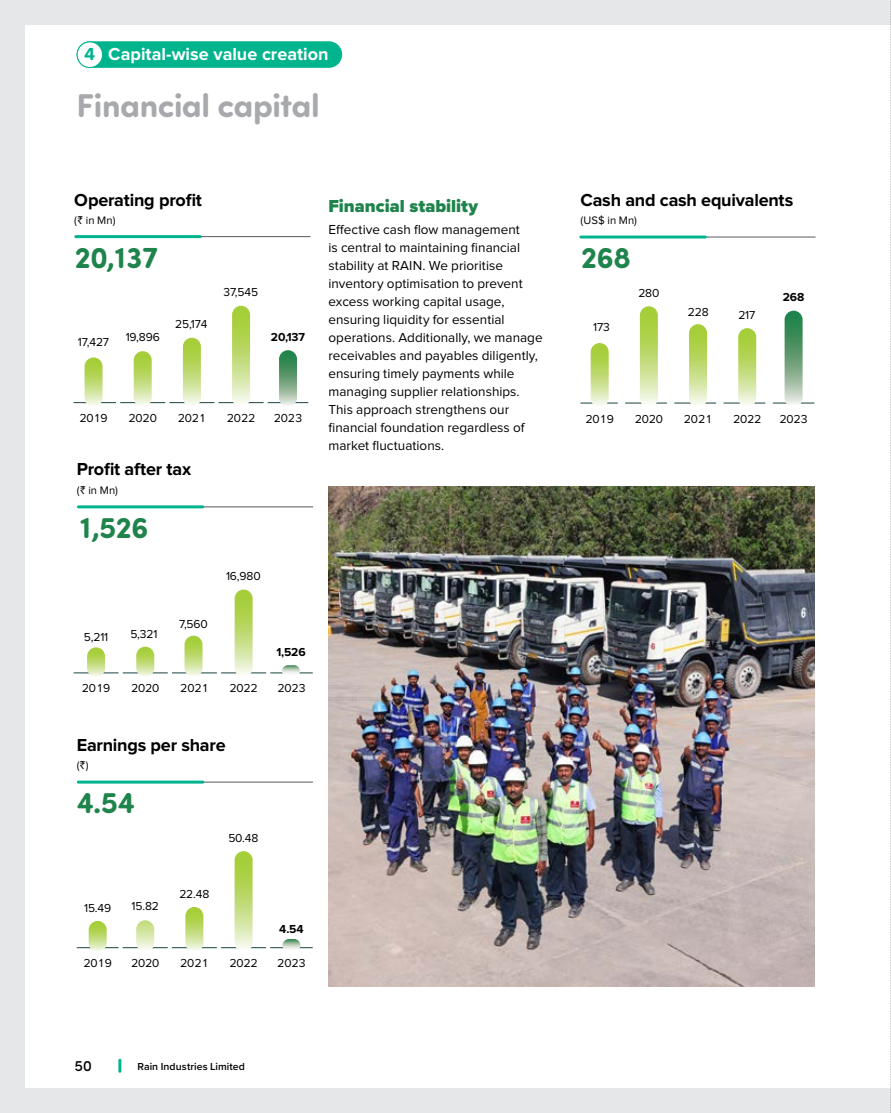
<style>
.page{position:relative;width:891px;height:1113px;background:#fff}
.page>*{position:absolute;margin:0;border:0;box-sizing:border-box;transform-origin:0 0}
.t1{font:700 33px "Sofia Pro Soft";letter-spacing:-.015em;color:#a7a9ac}
.t2{font:700 30px "Sofia Pro Soft";letter-spacing:-.045em;color:#1f844c}
.t3{font:700 18px "Proxima Nova";letter-spacing:-.01em;color:#000}
.t4{font:700 18px "Proxima Nova";color:#fff}
.t5{font:900 18px "Proxima Nova";color:#1f844c}
.t6{font:500 15px "Sofia Pro Soft";color:#000}
.t7{font:13.5px/18px "Proxima Nova";color:#000}
.t8{font:12px "Proxima Nova";letter-spacing:-.01em;color:#000}
.t9{font:700 12px "Proxima Nova";color:#000}
.t10{font:11.25px "Proxima Nova";letter-spacing:.01em;color:#000}
.t11{font:600 10.5px "Proxima Nova";letter-spacing:.005em;color:#000}
.s1{color:#00b48d}
.s2{font-family:"Rupee"}
</style>
<div class="page">
<div style="left:0;top:0;width:891px;height:1112px;background:#e6e7e8"></div>
<div style="left:26px;top:25px;width:865px;height:1062px;background:#fff"></div>
<hr style="left:74px;top:402px;width:42px;height:1px;background:#1c433e">
<svg style="left:85px;top:357px;width:18px;height:50px"></svg>
<hr style="left:120px;top:402px;width:45px;height:1px;background:#1c433e">
<svg style="left:134px;top:351px;width:18px;height:56px"></svg>
<hr style="left:169px;top:402px;width:45px;height:1px;background:#1c433e">
<svg style="left:183px;top:338px;width:18px;height:69px"></svg>
<hr style="left:219px;top:402px;width:45px;height:1px;background:#1c433e">
<svg style="left:232px;top:306px;width:18px;height:101px"></svg>
<hr style="left:268px;top:402px;width:40px;height:1px;background:#1c433e">
<svg style="left:279px;top:350px;width:18px;height:57px"></svg>
<hr style="left:143px;top:236px;width:167px;height:1px;background:#58595b">
<hr style="left:76px;top:235px;width:124px;height:3px;background:#00b48d">
<img style="left:329px;top:486px;width:485px;height:499px">
<hr style="left:580px;top:402px;width:38px;height:1px;background:#1c433e">
<svg style="left:591px;top:343px;width:18px;height:64px"></svg>
<hr style="left:625px;top:402px;width:42px;height:1px;background:#1c433e">
<svg style="left:640px;top:306px;width:18px;height:101px"></svg>
<hr style="left:674px;top:402px;width:42px;height:1px;background:#1c433e">
<svg style="left:689px;top:324px;width:18px;height:83px"></svg>
<hr style="left:724px;top:402px;width:41px;height:1px;background:#1c433e">
<svg style="left:738px;top:328px;width:18px;height:79px"></svg>
<hr style="left:773px;top:402px;width:41px;height:1px;background:#1c433e">
<svg style="left:785px;top:311px;width:18px;height:96px"></svg>
<hr style="left:648px;top:237px;width:167px;height:1px;background:#58595b">
<hr style="left:581px;top:235px;width:124px;height:3px;background:#00b48d">
<hr style="left:145px;top:781px;width:168px;height:1px;background:#58595b">
<hr style="left:78px;top:780px;width:125px;height:3px;background:#00b48d">
<hr style="left:77px;top:947px;width:42px;height:1px;background:#1c433e">
<svg style="left:89px;top:920px;width:18px;height:31px"></svg>
<hr style="left:123px;top:947px;width:45px;height:1px;background:#1c433e">
<svg style="left:136px;top:920px;width:18px;height:31px"></svg>
<hr style="left:172px;top:947px;width:45px;height:1px;background:#1c433e">
<svg style="left:185px;top:906px;width:18px;height:45px"></svg>
<hr style="left:221px;top:947px;width:45px;height:1px;background:#1c433e">
<svg style="left:235px;top:851px;width:18px;height:100px"></svg>
<hr style="left:270px;top:947px;width:43px;height:1px;background:#1c433e">
<svg style="left:282px;top:939px;width:18px;height:12px"></svg>
<hr style="left:145px;top:506px;width:168px;height:1px;background:#58595b">
<hr style="left:78px;top:505px;width:125px;height:3px;background:#00b48d">
<hr style="left:74px;top:672px;width:45px;height:1px;background:#1c433e">
<svg style="left:87px;top:647px;width:18px;height:30px"></svg>
<hr style="left:123px;top:672px;width:45px;height:1px;background:#1c433e">
<svg style="left:136px;top:646px;width:18px;height:31px"></svg>
<hr style="left:172px;top:672px;width:45px;height:1px;background:#1c433e">
<svg style="left:185px;top:635px;width:18px;height:42px"></svg>
<hr style="left:221px;top:672px;width:45px;height:1px;background:#1c433e">
<svg style="left:235px;top:589px;width:18px;height:88px"></svg>
<hr style="left:270px;top:672px;width:43px;height:1px;background:#1c433e">
<svg style="left:282px;top:665px;width:18px;height:12px"></svg>
<div style="left:77px;top:41px;width:265px;height:27px;background:#00b48d;border-radius:13px"></div>
<div style="left:77px;top:42px;width:26px;height:25px;background:#fff;border-radius:50%"></div>
<div style="left:77px;top:41px;width:26px;height:27px;border:1px solid #00b48d;border-radius:50%"></div>
<svg style="left:890px;top:1px;width:1px;height:1112px"></svg>
<svg style="left:118px;top:1060px;width:3px;height:11px"></svg>
<h3 class="t4" style="left:84px;top:44px;width:246px"><span class="s1">4</span> Capital-wise value creation</h3>
<h1 class="t1" style="left:77px;top:81px;width:245px">Financial capital</h1>
<h3 class="t3" style="left:74px;top:189px;width:129px">Operating profit</h3>
<p class="t10" style="left:74px;top:215px;width:43px">(<span class="s2">`</span> in Mn)</p>
<h2 class="t2" style="left:74px;top:235px;width:86px">20,137</h2>
<p class="t8" style="left:78px;top:336px;width:33px">17,427</p>
<p class="t8" style="left:126px;top:332px;width:36px">19,896</p>
<p class="t8" style="left:175px;top:318px;width:34px">25,174</p>
<p class="t8" style="left:223px;top:286px;width:36px">37,545</p>
<p class="t9" style="left:271px;top:330px;width:36px">20,137</p>
<p class="t8" style="left:79px;top:412px;width:30px">2019</p>
<p class="t8" style="left:129px;top:412px;width:30px">2020</p>
<p class="t8" style="left:178px;top:412px;width:30px">2021</p>
<p class="t8" style="left:227px;top:412px;width:30px">2022</p>
<p class="t8" style="left:274px;top:412px;width:30px">2023</p>
<h3 class="t3" style="left:77px;top:459px;width:116px">Profit after tax</h3>
<p class="t10" style="left:77px;top:485px;width:43px">(<span class="s2">`</span> in Mn)</p>
<h2 class="t2" style="left:77px;top:505px;width:73px">1,526</h2>
<p class="t8" style="left:84px;top:631px;width:26px">5,211</p>
<p class="t8" style="left:130px;top:628px;width:29px">5,321</p>
<p class="t8" style="left:179px;top:618px;width:30px">7,560</p>
<p class="t8" style="left:226px;top:570px;width:36px">16,980</p>
<p class="t8" style="left:82px;top:683px;width:30px">2019</p>
<p class="t8" style="left:131px;top:683px;width:30px">2020</p>
<p class="t8" style="left:180px;top:683px;width:30px">2021</p>
<p class="t8" style="left:229px;top:683px;width:30px">2022</p>
<p class="t9" style="left:276px;top:645px;width:31px">1,526</p>
<p class="t8" style="left:277px;top:683px;width:30px">2023</p>
<h3 class="t3" style="left:77px;top:734px;width:150px">Earnings per share</h3>
<p class="t10" style="left:77px;top:760px;width:13px">(<span class="s2">`</span>)</p>
<h2 class="t2" style="left:77px;top:780px;width:60px">4.54</h2>
<p class="t8" style="left:228px;top:832px;width:32px">50.48</p>
<p class="t8" style="left:84px;top:902px;width:29px">15.49</p>
<p class="t8" style="left:131px;top:900px;width:29px">15.82</p>
<p class="t8" style="left:179px;top:888px;width:32px">22.48</p>
<p class="t8" style="left:84px;top:957px;width:30px">2019</p>
<p class="t8" style="left:131px;top:957px;width:30px">2020</p>
<p class="t8" style="left:180px;top:957px;width:30px">2021</p>
<p class="t8" style="left:229px;top:957px;width:30px">2022</p>
<p class="t9" style="left:279px;top:921px;width:26px">4.54</p>
<p class="t8" style="left:277px;top:957px;width:30px">2023</p>
<h3 class="t5" style="left:329px;top:192px;width:151px">Financial stability</h3>
<p class="t7" style="left:329px;top:221px;width:216px">Effective cash flow management<br>is central to maintaining financial stability at RAIN. We prioritise inventory optimisation to prevent excess working capital usage, ensuring liquidity for essential operations. Additionally, we manage receivables and payables diligently, ensuring timely payments while managing supplier relationships.<br>This approach strengthens our financial foundation regardless of market fluctuations.</p>
<p class="t6" style="left:75px;top:1054px;width:19px">50</p>
<p class="t11" style="left:137px;top:1058px;width:109px">Rain Industries Limited</p>
<h3 class="t3" style="left:580px;top:189px;width:214px">Cash and cash equivalents</h3>
<p class="t10" style="left:580px;top:215px;width:58px">(US$ in Mn)</p>
<h2 class="t2" style="left:580px;top:236px;width:52px">268</h2>
<p class="t8" style="left:638px;top:287px;width:23px">280</p>
<p class="t8" style="left:593px;top:322px;width:18px">173</p>
<p class="t8" style="left:688px;top:306px;width:22px">228</p>
<p class="t8" style="left:738px;top:310px;width:19px">217</p>
<p class="t9" style="left:783px;top:290px;width:23px">268</p>
<p class="t8" style="left:586px;top:413px;width:30px">2019</p>
<p class="t8" style="left:635px;top:413px;width:30px">2020</p>
<p class="t8" style="left:684px;top:413px;width:30px">2021</p>
<p class="t8" style="left:733px;top:413px;width:30px">2022</p>
<p class="t8" style="left:779px;top:413px;width:30px">2023</p>
</div>
